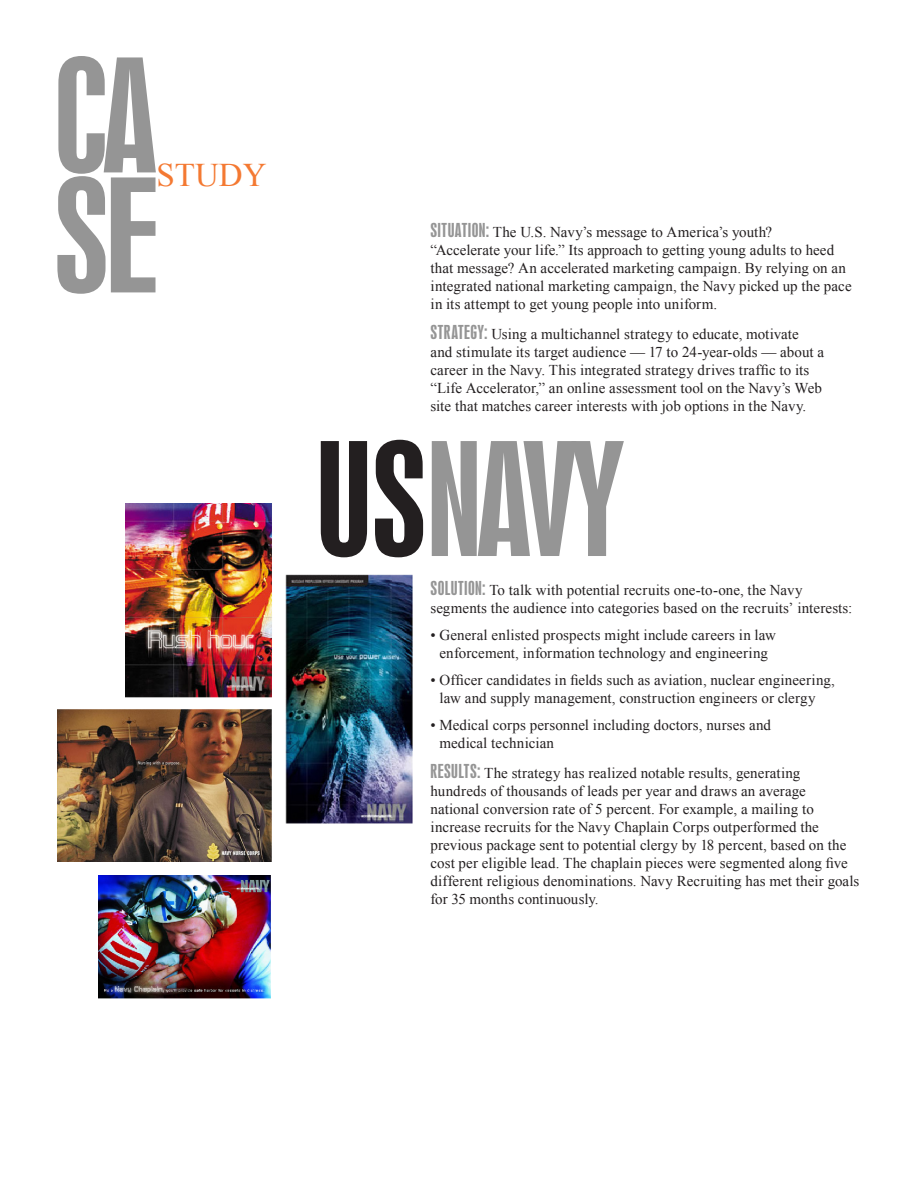
<style>
.page{position:relative;width:918px;height:1188px;background:#fff}
.page>*{position:absolute;margin:0;border:0;box-sizing:border-box;transform-origin:0 0}
.t1{font:147px "Swiss 924 BT Regular B";letter-spacing:-.025em;color:#959595}
.t2{font:33px "Times New Roman";color:#f47932}
.t3{font:15px/18px "Times New Roman";letter-spacing:.005em;color:#231f20}
.s1{font-family:"Swiss 924 BT Regular B";font-size:18px;color:#959595}
.s2{color:#231f20}
</style>
<div class="page">
<img style="left:125px;top:504px;width:147px;height:194px">
<img style="left:57px;top:710px;width:214px;height:151px">
<img style="left:99px;top:875px;width:172px;height:123px">
<img style="left:285px;top:575px;width:127px;height:249px">
<p class="t1" style="left:54px;top:28px;width:105px">CA</p>
<p class="t1" style="left:54px;top:148px;width:107px">SE</p>
<p class="t2" style="left:157px;top:152px;width:111px">STUDY</p>
<p class="t3" style="left:430px;top:222px;width:343px"><span class="s1">SITUATION:</span> The U.S. Navy’s message to America’s youth?</p>
<p class="t3" style="left:430px;top:240px;width:423px">“Accelerate your life.” Its approach to getting young adults to heed that message? An accelerated marketing campaign. By relying on an integrated national marketing campaign, the Navy picked up the pace in its attempt to get young people into uniform.</p>
<p class="t3" style="left:430px;top:325px;width:395px"><span class="s1">STRATEGY:</span> Using a multichannel strategy to educate, motivate and stimulate its target audience — 17 to 24-year-olds — about a career in the Navy. This integrated strategy drives traffic to its “Life Accelerator,” an online assessment tool on the Navy’s Web site that matches career interests with job options in the Navy.</p>
<p class="t1" style="left:316px;top:411px;width:308px"><span class="s2">US</span>NAVY</p>
<p class="t3" style="left:430px;top:580px;width:374px"><span class="s1">SOLUTION:</span> To talk with potential recruits one-to-one, the Navy</p>
<p class="t3" style="left:430px;top:598px;width:423px">segments the audience into categories based on the recruits’ interests:</p>
<p class="t3" style="left:430px;top:625px;width:347px;text-align:center">• General enlisted prospects might include careers in law enforcement, information technology and engineering</p>
<p class="t3" style="left:430px;top:670px;width:406px">• Officer candidates in fields such as aviation, nuclear engineering,</p>
<p class="t3" style="left:440px;top:688px;width:378px">law and supply management, construction engineers or clergy</p>
<p class="t3" style="left:430px;top:715px;width:342px">• Medical corps personnel including doctors, nurses and</p>
<p class="t3" style="left:440px;top:733px;width:116px">medical technician</p>
<p class="t3" style="left:430px;top:764px;width:430px"><span class="s1">RESULTS:</span> The strategy has realized notable results, generating hundreds of thousands of leads per year and draws an average<br>national conversion rate of 5 percent. For example, a mailing to increase recruits for the Navy Chaplain Corps outperformed the previous package sent to potential clergy by 18 percent, based on the cost per eligible lead. The chaplain pieces were segmented along five different religious denominations. Navy Recruiting has met their goals for 35 months continuously.</p>
</div>
